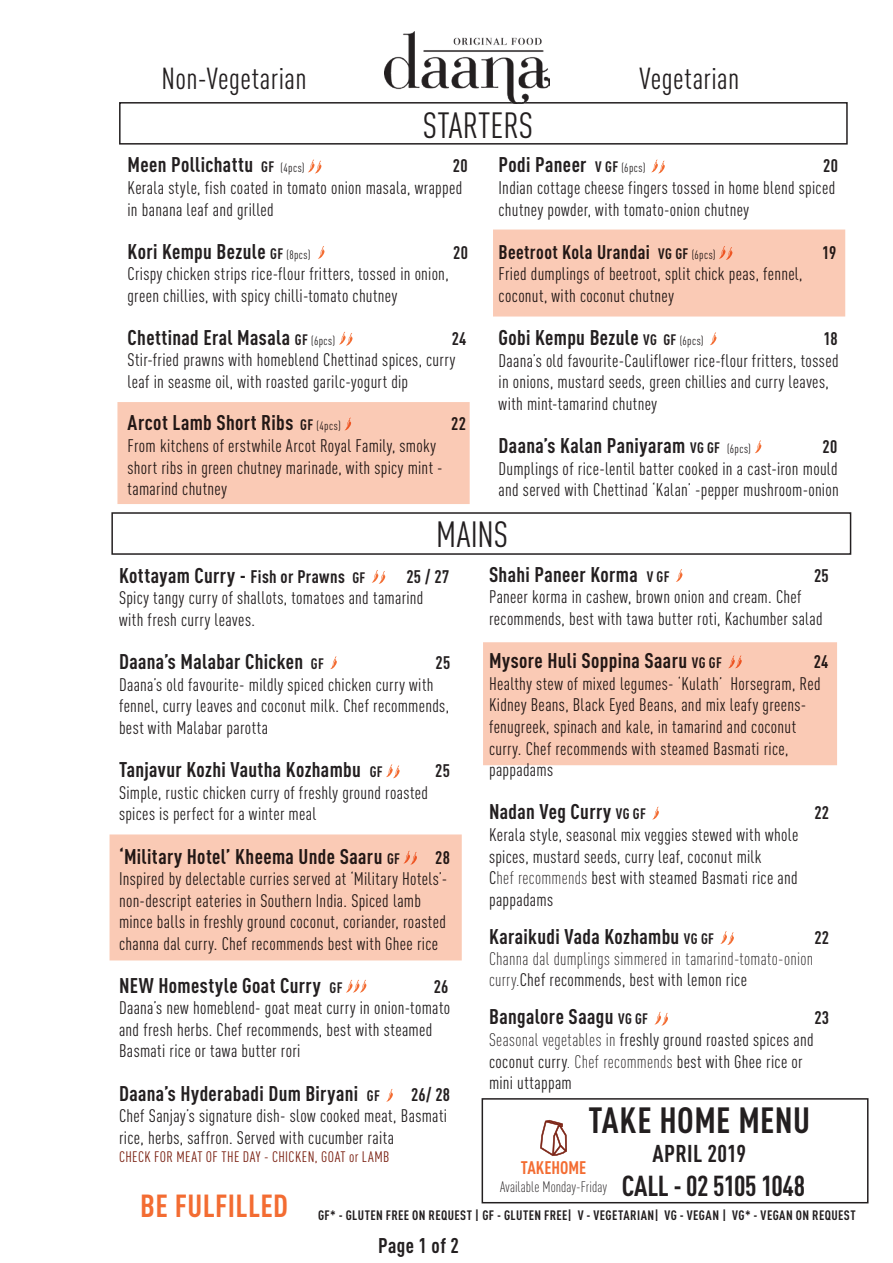
<style>
.page{position:relative;width:893px;height:1263px;background:#fff}
.page>*{position:absolute;margin:0;border:0;box-sizing:border-box;transform-origin:0 0}
.t1{font:36px "DIN Cond";letter-spacing:-.005em;color:#231f20}
.t2{font:700 36px "DIN Cond";letter-spacing:.01em;color:#231f20}
.t3{font:700 31.5px "DIN Cond";letter-spacing:.01em;color:#f36c32}
.t4{font:30px "DIN Cond";letter-spacing:.01em;color:#231f20}
.t5{font:700 28.5px "DIN Cond";letter-spacing:-.01em;color:#231f20}
.t6{font:700 24px "DIN Cond";letter-spacing:.01em;color:#231f20}
.t7{font:700 21px "DIN Cond";letter-spacing:.015em;color:#231f20}
.t8{font:700 19.5px "DIN Cond";letter-spacing:.02em;color:#231f20}
.t9{font:18px/21.6px "DIN Cond";letter-spacing:.02em;color:#231f20}
.t10{font:300 18px/21.6px "DIN Cond";letter-spacing:.015em;color:#231f20}
.t11{font:700 18px "DIN Cond";letter-spacing:.02em;color:#231f20}
.t12{font:700 18px "DIN Cond";letter-spacing:-.005em;color:#f36c32}
.t13{font:15px "DIN Cond";letter-spacing:.025em;color:#7a2112}
.t14{font:300 15px "DIN Cond";letter-spacing:.005em;color:#231f20}
.t15{font:700 13.5px "DIN Cond";letter-spacing:.03em;color:#231f20}
.s1{font-size:15px}
.s2{font-weight:400;font-size:12px}
.s3{font-weight:300}
.s4{font-weight:400}
.s5{font-size:18px}
</style>
<div class="page">
<div style="left:117px;top:402px;width:353px;height:102px;background:#facab5"></div>
<div style="left:493px;top:230px;width:352px;height:86px;background:#facab5"></div>
<div style="left:111px;top:512px;width:740px;height:43px;border:2px solid #231f20"></div>
<div style="left:486px;top:645px;width:348px;height:117px;background:#facab5"></div>
<div style="left:113px;top:837px;width:346px;height:120px;background:#facab5"></div>
<div style="left:119px;top:102px;width:729px;height:43px;border:2px solid #231f20"></div>
<svg style="left:308px;top:160px;width:13px;height:13px"></svg>
<svg style="left:318px;top:246px;width:6px;height:13px"></svg>
<svg style="left:339px;top:332px;width:13px;height:14px"></svg>
<svg style="left:345px;top:418px;width:6px;height:12px"></svg>
<svg style="left:372px;top:570px;width:13px;height:14px"></svg>
<svg style="left:330px;top:656px;width:7px;height:13px"></svg>
<svg style="left:386px;top:764px;width:14px;height:14px"></svg>
<svg style="left:403px;top:851px;width:14px;height:13px"></svg>
<svg style="left:346px;top:980px;width:20px;height:12px"></svg>
<svg style="left:387px;top:1089px;width:6px;height:12px"></svg>
<svg style="left:651px;top:160px;width:14px;height:13px"></svg>
<svg style="left:719px;top:246px;width:13px;height:14px"></svg>
<svg style="left:710px;top:332px;width:6px;height:13px"></svg>
<svg style="left:755px;top:440px;width:6px;height:13px"></svg>
<svg style="left:676px;top:569px;width:6px;height:13px"></svg>
<svg style="left:728px;top:655px;width:14px;height:13px"></svg>
<svg style="left:653px;top:807px;width:6px;height:12px"></svg>
<svg style="left:720px;top:931px;width:14px;height:14px"></svg>
<svg style="left:654px;top:1012px;width:14px;height:13px"></svg>
<svg style="left:540px;top:1120px;width:27px;height:36px"></svg>
<div style="left:482px;top:1098px;width:386px;height:105px;border:2px solid #231f20"></div>
<img style="left:384px;top:31px;width:166px;height:72px">
<h3 class="t4" style="left:161px;top:61px;width:147px">Non-Vegetarian</h3>
<h1 class="t1" style="left:423px;top:105px;width:112px">STARTERS</h1>
<h3 class="t4" style="left:640px;top:61px;width:101px">Vegetarian</h3>
<p class="t7" style="left:128px;top:152px;width:179px">Meen Pollichattu <span class="s1">GF</span> <span class="s2">(4pcs)</span></p>
<p class="t11" style="left:453px;top:155px;width:16px">20</p>
<p class="t9" style="left:128px;top:177px;width:336px">Kerala style, fish coated in tomato onion masala, wrapped in banana leaf and grilled</p>
<p class="t7" style="left:128px;top:238px;width:184px">Kori Kempu Bezule <span class="s1">GF</span> <span class="s2">(8pcs)</span></p>
<p class="t11" style="left:453px;top:241px;width:16px">20</p>
<p class="t9" style="left:128px;top:263px;width:323px">Crispy chicken strips rice-flour fritters, tossed in onion, green chillies, with spicy chilli-tomato chutney</p>
<p class="t7" style="left:128px;top:324px;width:209px">Chettinad Eral Masala <span class="s1">GF</span> <span class="s2">(6pcs)</span></p>
<p class="t11" style="left:452px;top:327px;width:16px">24</p>
<p class="t9" style="left:128px;top:349px;width:329px">Stir-fried prawns with homeblend Chettinad spices, curry leaf in seasme oil, with roasted garilc-yogurt dip</p>
<p class="t7" style="left:128px;top:410px;width:215px">Arcot Lamb Short Ribs <span class="s1">GF</span> <span class="s2">(4pcs)</span></p>
<p class="t11" style="left:451px;top:413px;width:16px">22</p>
<p class="t9" style="left:128px;top:435px;width:317px">From kitchens of erstwhile Arcot Royal Family, smoky short ribs in green chutney marinade, with spicy mint - tamarind chutney</p>
<p class="t7" style="left:499px;top:152px;width:148px">Podi Paneer <span class="s1">V GF</span> <span class="s2">(6pcs)</span></p>
<p class="t11" style="left:823px;top:155px;width:16px">20</p>
<p class="t9" style="left:499px;top:177px;width:338px">Indian cottage cheese fingers tossed in home blend spiced chutney powder, with tomato-onion chutney</p>
<p class="t8" style="left:499px;top:240px;width:219px">Beetroot Kola Urandai <span class="s1">VG GF</span> <span class="s2">(6pcs)</span></p>
<p class="t11" style="left:822px;top:241px;width:16px">19</p>
<p class="t9" style="left:499px;top:263px;width:306px">Fried dumplings of beetroot, split chick peas, fennel, coconut, with coconut chutney</p>
<p class="t7" style="left:499px;top:325px;width:207px">Gobi Kempu Bezule <span class="s1">VG GF</span> <span class="s2">(6pcs)</span></p>
<p class="t11" style="left:824px;top:328px;width:16px">18</p>
<p class="t9" style="left:499px;top:349px;width:342px">Daana’s old favourite-Cauliflower rice-flour fritters, tossed in onions, mustard seeds, green chillies and curry leaves, with mint-tamarind chutney</p>
<p class="t7" style="left:499px;top:433px;width:254px">Daana’s Kalan Paniyaram <span class="s1">VG GF</span> <span class="s2">(6pcs)</span></p>
<p class="t11" style="left:822px;top:436px;width:16px">20</p>
<p class="t9" style="left:499px;top:457px;width:342px">Dumplings of rice-lentil batter cooked in a cast-iron mould and served with Chettinad ‘Kalan’ -pepper mushroom-onion</p>
<h1 class="t1" style="left:436px;top:513px;width:73px">MAINS</h1>
<p class="t7" style="left:489px;top:561px;width:182px">Shahi Paneer Korma <span class="s1">V GF</span></p>
<p class="t11" style="left:814px;top:564px;width:16px">25</p>
<p class="t9" style="left:489px;top:586px;width:335px">Paneer korma in cashew, brown onion and cream. Chef recommends, best with tawa butter roti, Kachumber salad</p>
<p class="t7" style="left:489px;top:648px;width:234px">Mysore Huli Soppina Saaru <span class="s1">VG GF</span></p>
<p class="t11" style="left:814px;top:651px;width:16px">24</p>
<p class="t9" style="left:489px;top:672px;width:333px">Healthy stew of mixed legumes- ‘Kulath’ Horsegram, Red Kidney Beans, Black Eyed Beans, and mix leafy greens&shy;fenugreek, spinach and kale, in tamarind and coconut curry. Chef recommends with steamed Basmati rice, pappadams</p>
<p class="t7" style="left:489px;top:799px;width:158px">Nadan Veg Curry <span class="s1">VG GF</span></p>
<p class="t11" style="left:814px;top:802px;width:16px">22</p>
<p class="t9" style="left:489px;top:824px;width:311px">Kerala style, seasonal mix veggies stewed with whole spices, mustard seeds, curry leaf, coconut milk<br>C<span class="s3">hef recommends</span> best with steamed Basmati rice and pappadams</p>
<p class="t7" style="left:489px;top:923px;width:227px">Karaikudi Vada Kozhambu <span class="s1">VG GF</span></p>
<p class="t11" style="left:814px;top:926px;width:16px">22</p>
<p class="t10" style="left:489px;top:948px;width:326px">Channa dal dumplings simmered in tamarind-tomato-onion curry.<span class="s4">Chef recommends, best with lemon rice</span></p>
<p class="t7" style="left:489px;top:1004px;width:161px">Bangalore Saagu <span class="s1">VG GF</span></p>
<p class="t11" style="left:814px;top:1007px;width:16px">23</p>
<p class="t9" style="left:489px;top:1029px;width:326px"><span class="s3">Seasonal vegetables in</span> freshly ground roasted spices and coconut curry<span class="s3">. Chef recommends</span> best with Ghee rice or mini uttappam</p>
<p class="t7" style="left:119px;top:562px;width:248px">Kottayam Curry - <span class="s5">Fish or Prawns</span> <span class="s1">GF</span></p>
<p class="t11" style="left:406px;top:565px;width:44px">25 / 27</p>
<p class="t9" style="left:119px;top:587px;width:306px">Spicy tangy curry of shallots, tomatoes and tamarind with fresh curry leaves.</p>
<p class="t7" style="left:119px;top:649px;width:206px">Daana’s Malabar Chicken <span class="s1">GF</span></p>
<p class="t11" style="left:436px;top:652px;width:16px">25</p>
<p class="t9" style="left:119px;top:673px;width:331px">Daana’s old favourite- mildly spiced chicken curry with fennel, curry leaves and coconut milk. Chef recommends, best with Malabar parotta</p>
<p class="t7" style="left:119px;top:757px;width:265px">Tanjavur Kozhi Vautha Kozhambu <span class="s1">GF</span></p>
<p class="t11" style="left:435px;top:760px;width:16px">25</p>
<p class="t9" style="left:119px;top:781px;width:311px">Simple, rustic chicken curry of freshly ground roasted spices is perfect for a winter meal</p>
<p class="t7" style="left:119px;top:843px;width:283px">‘Military Hotel’ Kheema Unde Saaru <span class="s1">GF</span></p>
<p class="t11" style="left:435px;top:846px;width:16px">28</p>
<p class="t9" style="left:119px;top:868px;width:330px">Inspired by delectable curries served at ‘Military Hotels’- non-descript eateries in Southern India. Spiced lamb mince balls in freshly ground coconut, coriander, roasted channa dal curry. Chef recommends best with Ghee rice</p>
<p class="t7" style="left:119px;top:972px;width:225px">NEW Homestyle Goat Curry <span class="s1">GF</span></p>
<p class="t11" style="left:434px;top:975px;width:16px">26</p>
<p class="t9" style="left:119px;top:997px;width:333px">Daana’s new homeblend- goat meat curry in onion-tomato and fresh herbs. Chef recommends, best with steamed<br>Basmati rice or tawa butter rori</p>
<p class="t7" style="left:119px;top:1080px;width:262px">Daana’s Hyderabadi Dum Biryani <span class="s1">GF</span></p>
<p class="t11" style="left:411px;top:1083px;width:41px">26/ 28</p>
<p class="t9" style="left:119px;top:1105px;width:330px">Chef Sanjay’s signature dish- slow cooked meat, Basmati rice, herbs, saffron. Served with cucumber raita</p>
<p class="t13" style="left:119px;top:1148px;width:272px">CHECK FOR MEAT OF THE DAY - CHICKEN, GOAT or LAMB</p>
<h1 class="t2" style="left:588px;top:1098px;width:223px">TAKE HOME MENU</h1>
<h3 class="t6" style="left:652px;top:1138px;width:95px">APRIL 2019</h3>
<h3 class="t5" style="left:622px;top:1168px;width:185px">CALL - 02 5105 1048</h3>
<p class="t12" style="left:521px;top:1157px;width:67px">TAKEHOME</p>
<p class="t14" style="left:500px;top:1178px;width:108px">Available Monday-Friday</p>
<h2 class="t3" style="left:140px;top:1187px;width:149px">BE FULFILLED</h2>
<p class="t15" style="left:318px;top:1207px;width:539px">GF* - GLUTEN FREE ON REQUEST | GF - GLUTEN FREE| V - VEGETARIAN| VG - VEGAN | VG* - VEGAN ON REQUEST</p>
<p class="t7" style="left:378px;top:1232px;width:83px">Page 1 of 2</p>
</div>
